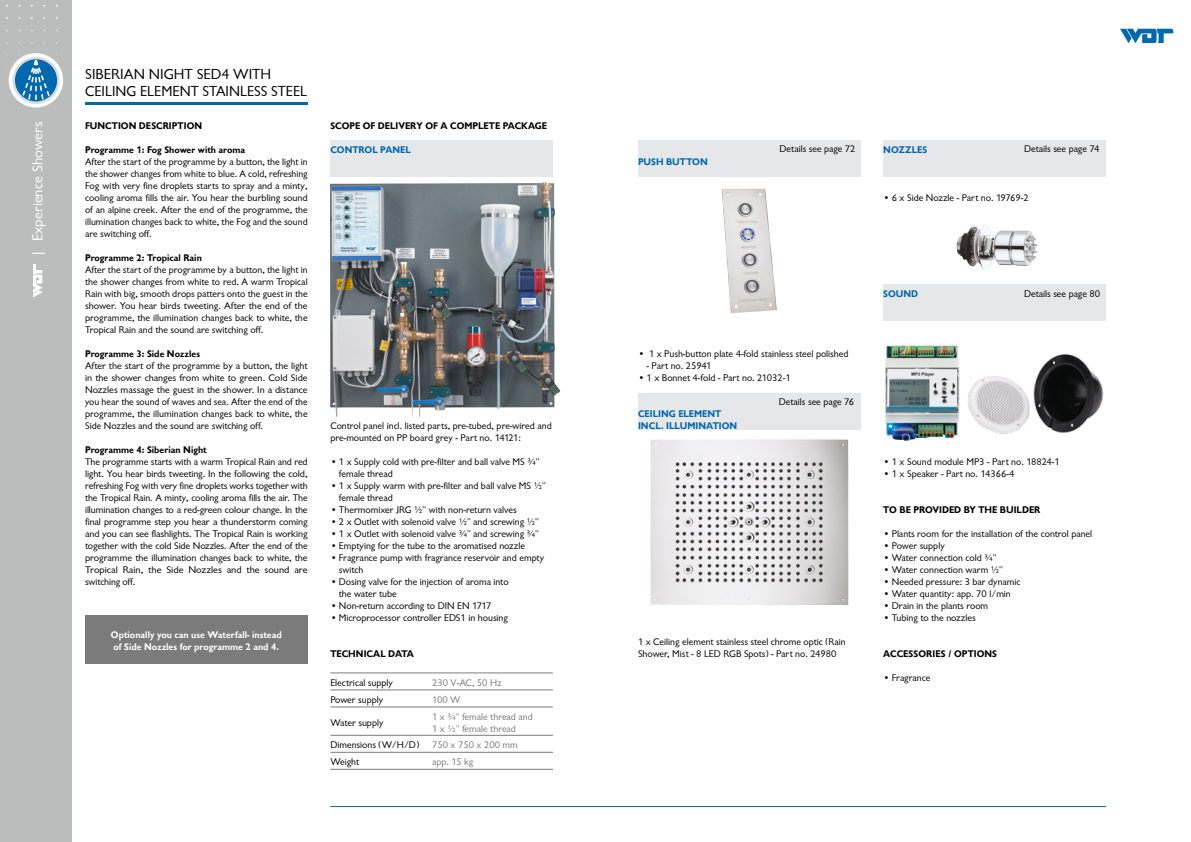
<style>
.page{position:relative;width:1191px;height:842px;background:#fff}
.page>*{position:absolute;margin:0;border:0;box-sizing:border-box;transform-origin:0 0}
.t1{font:15px/17px "Chantilly Dsp";color:#000}
.t2{font:15px "Chantilly Dsp";color:#fff}
.t3{font:10px/12px "Chantilly Dsp";color:#000}
.t4{font:700 10px "Chantilly Dsp";color:#000}
.t5{font:10px/12px "Chantilly Dsp";color:#7a7b7a}
.t6{font:700 10px/12px "Chantilly Dsp";color:#fff}
.t7{font:700 10px/12px "Chantilly Dsp";color:#0068ae}
</style>
<div class="page">
<div style="left:0;top:0;width:72px;height:842px;background:#bbbcbc"></div>
<div style="left:9px;top:53px;width:54px;height:55px;background:#fff;border-radius:50%"></div>
<svg style="left:6px;top:54px;width:54px;height:50px"></svg>
<svg style="left:1120px;top:29px;width:53px;height:14px"></svg>
<hr style="left:85px;top:102px;width:223px;height:3px;background:#0068ae">
<img style="left:330px;top:182px;width:230px;height:235px">
<img style="left:885px;top:346px;width:74px;height:95px">
<img style="left:967px;top:354px;width:137px;height:80px">
<img style="left:721px;top:189px;width:56px;height:124px">
<img style="left:956px;top:225px;width:81px;height:45px">
<img style="left:650px;top:439px;width:199px;height:166px">
<hr style="left:330px;top:806px;width:776px;height:1px;background:#0068ae">
<div style="left:85px;top:615px;width:223px;height:48px;background:#7a7b7a"></div>
<div style="left:330px;top:141px;width:223px;height:36px;background:#e6e7e9"></div>
<div style="left:638px;top:141px;width:222px;height:36px;background:#e6e7e9"></div>
<div style="left:638px;top:393px;width:222px;height:36px;background:#e6e7e9"></div>
<div style="left:883px;top:141px;width:223px;height:36px;background:#e6e7e9"></div>
<div style="left:883px;top:285px;width:223px;height:36px;background:#e6e7e9"></div>
<hr style="left:330px;top:673px;width:102px;height:1px;background:#7a7b7a">
<hr style="left:432px;top:673px;width:121px;height:1px;background:#7a7b7a">
<hr style="left:330px;top:690px;width:102px;height:1px;background:#7a7b7a">
<hr style="left:432px;top:690px;width:121px;height:1px;background:#7a7b7a">
<hr style="left:330px;top:707px;width:102px;height:1px;background:#7a7b7a">
<hr style="left:432px;top:707px;width:121px;height:1px;background:#7a7b7a">
<hr style="left:330px;top:735px;width:102px;height:1px;background:#7a7b7a">
<hr style="left:432px;top:735px;width:121px;height:1px;background:#7a7b7a">
<hr style="left:330px;top:752px;width:102px;height:1px;background:#7a7b7a">
<hr style="left:432px;top:752px;width:121px;height:1px;background:#7a7b7a">
<hr style="left:330px;top:769px;width:102px;height:1px;background:#7a7b7a">
<hr style="left:432px;top:769px;width:121px;height:1px;background:#7a7b7a">
<svg style="left:33px;top:264px;width:9px;height:33px"></svg>
<h1 class="t2" style="left:29px;top:256px;width:136px;rotate:-90deg">| Experience Showers</h1>
<h1 class="t1" style="left:85px;top:66px;width:224px">SIBERIAN NIGHT SED4 WITH<br>CEILING ELEMENT STAINLESS STEEL</h1>
<p class="t4" style="left:85px;top:120px;width:119px">FUNCTION DESCRIPTION</p>
<p class="t4" style="left:85px;top:144px;width:162px">Programme 1: Fog Shower with aroma</p>
<p class="t3" style="left:85px;top:156px;width:224px;text-align:justify">After the start of the programme by a button, the light in the shower changes from white to blue. A cold, refreshing Fog with very fine droplets starts to spray and a minty, cooling aroma fills the air. You hear the burbling sound of an alpine creek. After the end of the programme, the illumination changes back to white, the Fog and the sound are switching off.</p>
<p class="t4" style="left:85px;top:252px;width:118px">Programme 2: Tropical Rain</p>
<p class="t3" style="left:85px;top:264px;width:224px;text-align:justify">After the start of the programme by a button, the light in the shower changes from white to red. A warm Tropical Rain with big, smooth drops patters onto the guest in the shower. You hear birds tweeting. After the end of the programme, the illumination changes back to white, the Tropical Rain and the sound are switching off.</p>
<p class="t4" style="left:85px;top:348px;width:116px">Programme 3: Side Nozzles</p>
<p class="t3" style="left:85px;top:360px;width:224px;text-align:justify">After the start of the programme by a button, the light in the shower changes from white to green. Cold Side Nozzles massage the guest in the shower. In a distance you hear the sound of waves and sea. After the end of the programme, the illumination changes back to white, the Side Nozzles and the sound are switching off.</p>
<p class="t4" style="left:85px;top:444px;width:123px">Programme 4: Siberian Night</p>
<p class="t3" style="left:85px;top:456px;width:224px;text-align:justify">The programme starts with a warm Tropical Rain and red light. You hear birds tweeting. In the following the cold, refreshing Fog with very fine droplets works together with the Tropical Rain. A minty, cooling aroma fills the air. The illumination changes to a red-green colour change. In the final programme step you hear a thunderstorm coming and you can see flashlights. The Tropical Rain is working together with the cold Side Nozzles. After the end of the programme the illumination changes back to white, the Tropical Rain, the Side Nozzles and the sound are switching off.</p>
<p class="t6" style="left:111px;top:628px;width:172px">Optionally you can use Waterfall- instead of Side Nozzles for programme 2 and 4.</p>
<p class="t4" style="left:330px;top:120px;width:218px">SCOPE OF DELIVERY OF A COMPLETE PACKAGE</p>
<p class="t7" style="left:330px;top:143px;width:82px">CONTROL PANEL</p>
<p class="t3" style="left:330px;top:420px;width:223px">Control panel incl. listed parts, pre-tubed, pre-wired and pre-mounted on PP board grey - Part no. 14121:</p>
<p class="t3" style="left:339px;top:456px;width:202px;text-indent:-8px">• 1 x Supply cold with pre-filter and ball valve MS ¾" female thread</p>
<p class="t3" style="left:339px;top:480px;width:208px;text-indent:-8px">• 1 x Supply warm with pre-filter and ball valve MS ½" female thread</p>
<p class="t3" style="left:330px;top:504px;width:188px">• Thermomixer JRG ½" with non-return valves</p>
<p class="t3" style="left:330px;top:516px;width:210px">• 2 x Outlet with solenoid valve ½" and screwing ½"</p>
<p class="t3" style="left:330px;top:528px;width:210px">• 1 x Outlet with solenoid valve ¾" and screwing ¾"</p>
<p class="t3" style="left:330px;top:540px;width:196px">• Emptying for the tube to the aromatised nozzle</p>
<p class="t3" style="left:339px;top:552px;width:207px;text-indent:-8px">• Fragrance pump with fragrance reservoir and empty switch</p>
<p class="t3" style="left:339px;top:576px;width:171px;text-indent:-8px">• Dosing valve for the injection of aroma into the water tube</p>
<p class="t3" style="left:330px;top:600px;width:162px">• Non-return according to DIN EN 1717</p>
<p class="t3" style="left:330px;top:612px;width:179px">• Microprocessor controller EDS1 in housing</p>
<p class="t4" style="left:330px;top:648px;width:85px">TECHNICAL DATA</p>
<p class="t3" style="left:330px;top:677px;width:64px">Electrical supply</p>
<p class="t5" style="left:432px;top:677px;width:71px">230 V-AC, 50 Hz</p>
<p class="t3" style="left:330px;top:694px;width:54px">Power supply</p>
<p class="t5" style="left:432px;top:694px;width:30px">100 W</p>
<p class="t3" style="left:330px;top:716px;width:55px">Water supply</p>
<p class="t5" style="left:432px;top:710px;width:102px">1 x ¾" female thread and<br>1 x ½" female thread</p>
<p class="t3" style="left:330px;top:739px;width:90px">Dimensions (W/H/D)</p>
<p class="t5" style="left:432px;top:739px;width:87px">750 x 750 x 200 mm</p>
<p class="t3" style="left:330px;top:756px;width:30px">Weight</p>
<p class="t5" style="left:432px;top:756px;width:43px">app. 15 kg</p>
<p class="t7" style="left:638px;top:155px;width:71px">PUSH BUTTON</p>
<p class="t3" style="left:779px;top:143px;width:78px">Details see page 72</p>
<p class="t7" style="left:883px;top:143px;width:45px">NOZZLES</p>
<p class="t3" style="left:1024px;top:143px;width:77px">Details see page 74</p>
<p class="t3" style="left:883px;top:192px;width:147px">• 6 x Side Nozzle - Part no. 19769-2</p>
<p class="t3" style="left:638px;top:348px;width:212px">• 1 x Push-button plate 4-fold stainless steel polished</p>
<p class="t3" style="left:646px;top:360px;width:66px">- Part no. 25941</p>
<p class="t3" style="left:638px;top:372px;width:154px">• 1 x Bonnet 4-fold - Part no. 21032-1</p>
<p class="t7" style="left:638px;top:407px;width:101px">CEILING ELEMENT<br>INCL. ILLUMINATION</p>
<p class="t3" style="left:779px;top:396px;width:77px">Details see page 76</p>
<p class="t3" style="left:638px;top:636px;width:209px">1 x Ceiling element stainless steel chrome optic (Rain<br>Shower, Mist - 8 LED RGB Spots) - Part no. 24980</p>
<p class="t7" style="left:883px;top:287px;width:36px">SOUND</p>
<p class="t3" style="left:1024px;top:287px;width:78px">Details see page 80</p>
<p class="t3" style="left:883px;top:456px;width:178px">• 1 x Sound module MP3 - Part no. 18824-1</p>
<p class="t3" style="left:883px;top:468px;width:133px">• 1 x Speaker - Part no. 14366-4</p>
<p class="t4" style="left:883px;top:504px;width:159px">TO BE PROVIDED BY THE BUILDER</p>
<p class="t3" style="left:883px;top:528px;width:210px">• Plants room for the installation of the control panel</p>
<p class="t3" style="left:883px;top:540px;width:63px">• Power supply</p>
<p class="t3" style="left:883px;top:552px;width:115px">• Water connection cold ¾"</p>
<p class="t3" style="left:883px;top:564px;width:121px">• Water connection warm ½"</p>
<p class="t3" style="left:883px;top:576px;width:139px">• Needed pressure: 3 bar dynamic</p>
<p class="t3" style="left:883px;top:588px;width:129px">• Water quantity: app. 70 l/min</p>
<p class="t3" style="left:883px;top:600px;width:106px">• Drain in the plants room</p>
<p class="t3" style="left:883px;top:612px;width:94px">• Tubing to the nozzles</p>
<p class="t4" style="left:883px;top:648px;width:115px">ACCESSORIES / OPTIONS</p>
<p class="t3" style="left:883px;top:672px;width:49px">• Fragrance</p>
</div>
